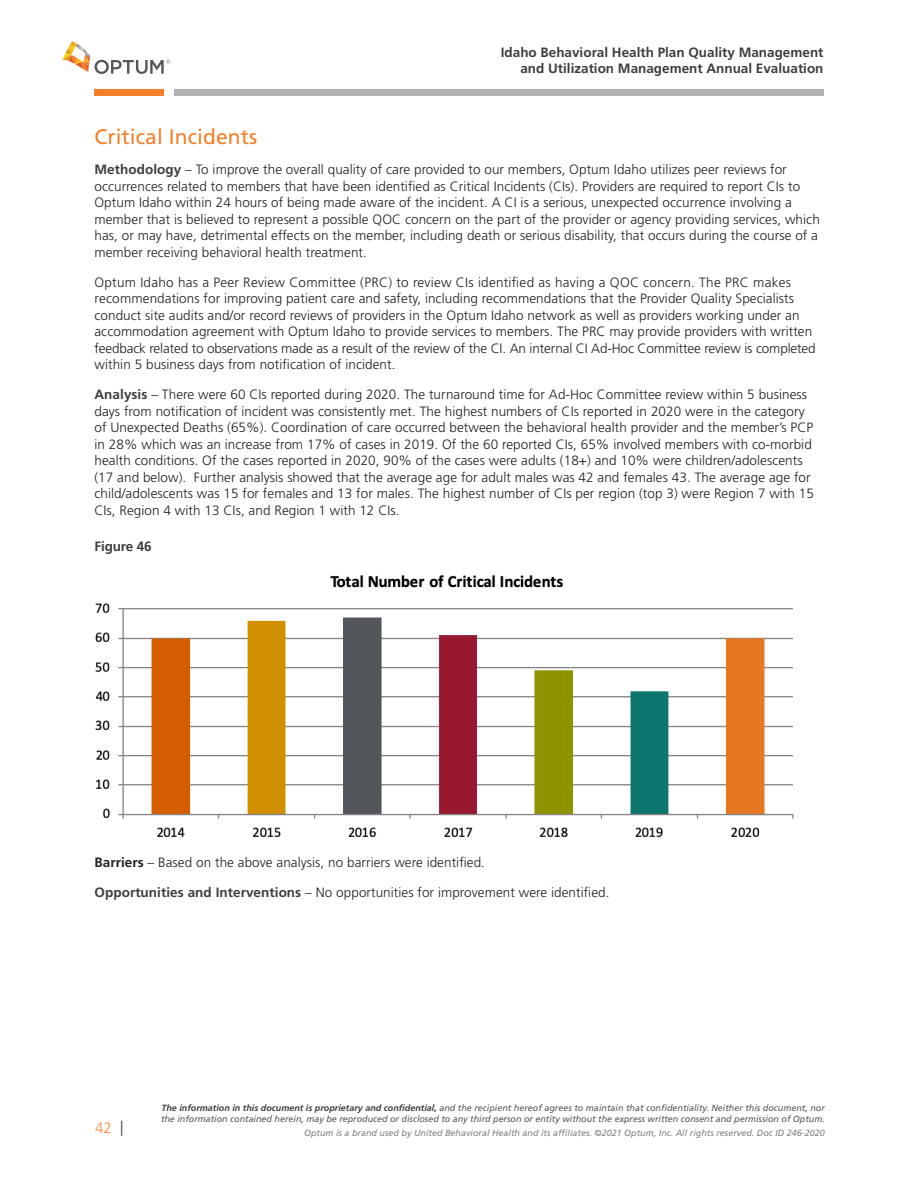
<style>
.page{position:relative;width:918px;height:1188px;background:#fff}
.page>*{position:absolute;margin:0;border:0;box-sizing:border-box;transform-origin:0 0}
.Sub_Headings_3{font:21px "Frutiger";letter-spacing:.005em;color:#f47f2a}
.t1{font:300 15px "Frutiger";color:#f58a3b}
.t2{font:300 15px "Frutiger";color:#3e3e3f}
.Body_Copy{font:300 13.5px/16.5px "Frutiger";letter-spacing:.005em;color:#231f20}
.Body_Copy-2{font:700 13.5px/16.2px "Frutiger";color:#3e3e3f;text-align:right}
.t3{font:italic 9px/10.8px "Frutiger";color:#57585a}
.t4{font:italic 9px "Frutiger";color:#808285}
.s1{font-weight:700;color:#3e3e3f}
.s2{font-weight:700}
</style>
<div class="page">
<svg style="left:62px;top:41px;width:108px;height:33px"></svg>
<div style="left:94px;top:89px;width:70px;height:7px;background:#f47f2a"></div>
<div style="left:174px;top:89px;width:650px;height:7px;background:#b2b2b1"></div>
<img style="left:95px;top:574px;width:699px;height:264px">
<p class="Body_Copy-2" style="left:501px;top:44px;width:324px">Idaho Behavioral Health Plan Quality Management and Utilization Management Annual Evaluation</p>
<p class="Sub_Headings_3" style="left:94px;top:124px;width:164px">Critical Incidents</p>
<p class="Body_Copy" style="left:94px;top:161px;width:727px"><span class="s1">Methodology</span> – To improve the overall quality of care provided to our members, Optum Idaho utilizes peer reviews for occurrences related to members that have been identified as Critical Incidents (CIs). Providers are required to report CIs to Optum Idaho within 24 hours of being made aware of the incident. A CI is a serious, unexpected occurrence involving a member that is believed to represent a possible QOC concern on the part of the provider or agency providing services, which has, or may have, detrimental effects on the member, including death or serious disability, that occurs during the course of a member receiving behavioral health treatment.</p>
<p class="Body_Copy" style="left:94px;top:274px;width:723px">Optum Idaho has a Peer Review Committee (PRC) to review CIs identified as having a QOC concern. The PRC makes recommendations for improving patient care and safety, including recommendations that the Provider Quality Specialists conduct site audits and/or record reviews of providers in the Optum Idaho network as well as providers working under an accommodation agreement with Optum Idaho to provide services to members. The PRC may provide providers with written feedback related to observations made as a result of the review of the CI. An internal CI Ad-Hoc Committee review is completed within 5 business days from notification of incident.</p>
<p class="Body_Copy" style="left:94px;top:386px;width:721px"><span class="s1">Analysis</span> – There were 60 CIs reported during 2020. The turnaround time for Ad-Hoc Committee review within 5 business days from notification of incident was consistently met. The highest numbers of CIs reported in 2020 were in the category of Unexpected Deaths (65%). Coordination of care occurred between the behavioral health provider and the member’s PCP in 28% which was an increase from 17% of cases in 2019. Of the 60 reported CIs, 65% involved members with co-morbid health conditions. Of the cases reported in 2020, 90% of the cases were adults (18+) and 10% were children/adolescents (17 and below). Further analysis showed that the average age for adult males was 42 and females 43. The average age for child/adolescents was 15 for females and 13 for males. The highest number of CIs per region (top 3) were Region 7 with 15<br>CIs, Region 4 with 13 CIs, and Region 1 with 12 CIs.</p>
<p class="Body_Copy-2" style="left:94px;top:538px;width:59px">Figure 46</p>
<p class="Body_Copy" style="left:94px;top:854px;width:389px"><span class="s2">Barriers</span> – Based on the above analysis, no barriers were identified.</p>
<p class="Body_Copy" style="left:94px;top:884px;width:514px"><span class="s1">Opportunities and Interventions</span> – No opportunities for improvement were identified.</p>
<p class="t3" style="left:161px;top:1103px;width:665px"><span class="s1">The information in this document is proprietary and confidential,</span> and the recipient hereof agrees to maintain that confidentiality. Neither this document, nor the information contained herein, may be reproduced or disclosed to any third person or entity without the express written consent and permission of Optum.</p>
<p class="t2" style="left:120px;top:1118px;width:5px">|</p>
<p class="t1" style="left:95px;top:1120px;width:18px">42</p>
<p class="t4" style="left:304px;top:1127px;width:522px">Optum is a brand used by United Behavioral Health and its affiliates. ©2021 Optum, Inc. All rights reserved. Doc ID 246-2020</p>
</div>
